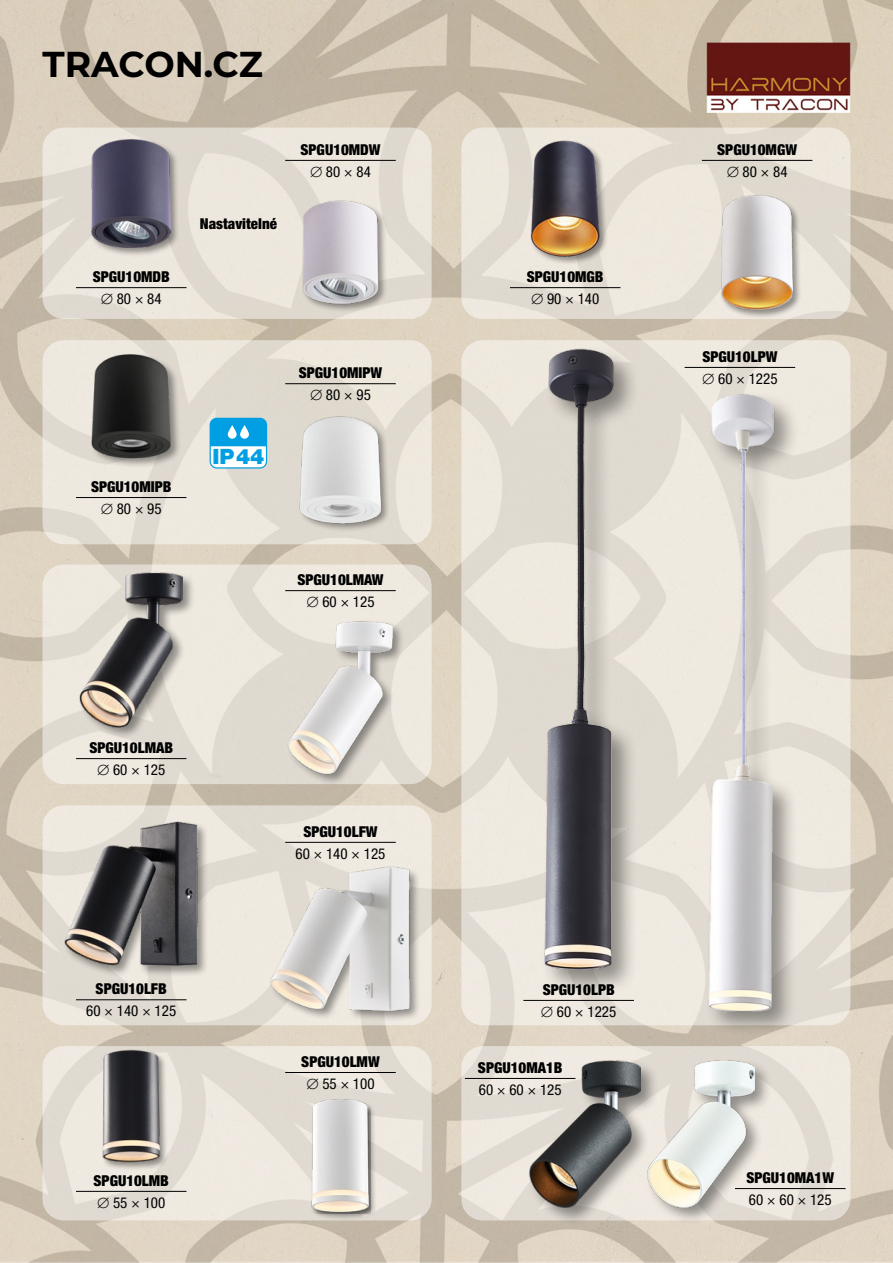
<style>
.page{position:relative;width:893px;height:1263px;background:#fff}
.page>*{position:absolute;margin:0;border:0;box-sizing:border-box;transform-origin:0 0}
.t1{font:700 36px "Montserrat";color:#000}
.t2{font:900 21.15px "Helvetica Neue LT Pro";color:#009fe3}
.t3{font:900 condensed 15px/21.6px "Helvetica Neue LT Pro";color:#000;text-align:center}
.t4{font:condensed 15px "Helvetica Neue LT Pro";color:#000}
.s1{font-weight:400}
</style>
<div class="page">
<img style="left:0;top:0;width:893px;height:1263px">
<div style="left:43px;top:128px;width:389px;height:191px;background:linear-gradient(to right,#e7e1d8,#eae4da);border-radius:21px"></div>
<div style="left:461px;top:128px;width:389px;height:191px;background:linear-gradient(to right,#e8e2d9,#e5ded4);border-radius:21px"></div>
<div style="left:43px;top:340px;width:389px;height:204px;background:linear-gradient(to right,#e9e3db,#e6e0d5);border-radius:21px"></div>
<div style="left:461px;top:340px;width:389px;height:685px;background:linear-gradient(to right,#eae4db,#eae4db);border-radius:21px"></div>
<div style="left:43px;top:564px;width:389px;height:220px;background:linear-gradient(to right,#e9e4db,#ece7dd);border-radius:21px"></div>
<div style="left:43px;top:805px;width:389px;height:220px;background:linear-gradient(to right,#e4dfd6,#eee8df);border-radius:21px"></div>
<div style="left:43px;top:1046px;width:389px;height:174px;background:linear-gradient(to right,#e7e1d8,#e9e3da);border-radius:21px"></div>
<div style="left:461px;top:1046px;width:389px;height:174px;background:linear-gradient(to right,#ebe6dd,#e6e0d8);border-radius:21px"></div>
<div style="left:302px;top:200px;width:85px;height:113px;background:#000;opacity:.4"></div>
<img style="left:301px;top:198px;width:79px;height:109px">
<div style="left:90px;top:138px;width:90px;height:119px;background:#000;opacity:.4"></div>
<img style="left:92px;top:139px;width:79px;height:109px">
<div style="left:531px;top:140px;width:77px;height:125px;background:#000;opacity:.4"></div>
<img style="left:530px;top:139px;width:71px;height:119px">
<div style="left:91px;top:353px;width:91px;height:116px;background:#000;opacity:.4"></div>
<img style="left:90px;top:352px;width:83px;height:109px">
<div style="left:720px;top:194px;width:82px;height:125px;background:#000;opacity:.4"></div>
<img style="left:720px;top:193px;width:75px;height:119px">
<div style="left:299px;top:415px;width:92px;height:118px;background:#000;opacity:.4"></div>
<img style="left:299px;top:416px;width:83px;height:108px">
<div style="left:705px;top:391px;width:95px;height:646px;background:#000;opacity:.4"></div>
<img style="left:703px;top:390px;width:74px;height:625px">
<div style="left:541px;top:345px;width:99px;height:650px;background:#000;opacity:.4"></div>
<img style="left:541px;top:346px;width:75px;height:625px">
<div style="left:287px;top:620px;width:118px;height:166px;background:#000;opacity:.4"></div>
<img style="left:287px;top:620px;width:107px;height:155px">
<div style="left:78px;top:571px;width:117px;height:168px;background:#000;opacity:.4"></div>
<img style="left:79px;top:573px;width:104px;height:154px">
<div style="left:269px;top:865px;width:152px;height:157px;background:#000;opacity:.4"></div>
<img style="left:269px;top:865px;width:143px;height:148px">
<div style="left:63px;top:820px;width:146px;height:157px;background:#000;opacity:.4"></div>
<img style="left:62px;top:819px;width:138px;height:149px">
<div style="left:102px;top:1049px;width:66px;height:122px;background:#000;opacity:.4"></div>
<img style="left:101px;top:1049px;width:60px;height:115px">
<div style="left:311px;top:1098px;width:66px;height:122px;background:#000;opacity:.4"></div>
<img style="left:311px;top:1098px;width:59px;height:115px">
<div style="left:645px;top:1058px;width:127px;height:167px;background:#000;opacity:.4"></div>
<img style="left:659px;top:1060px;width:95px;height:147px">
<div style="left:528px;top:1058px;width:131px;height:167px;background:#000;opacity:.4"></div>
<img style="left:530px;top:1060px;width:111px;height:147px">
<svg style="left:210px;top:418px;width:57px;height:51px"></svg>
<svg style="left:228px;top:425px;width:9px;height:14px"></svg>
<svg style="left:240px;top:425px;width:9px;height:14px"></svg>
<hr style="left:285px;top:160px;width:111px;height:1px;background:#000">
<hr style="left:76px;top:287px;width:110px;height:1px;background:#000">
<hr style="left:510px;top:287px;width:110px;height:1px;background:#000">
<hr style="left:702px;top:160px;width:110px;height:1px;background:#000">
<hr style="left:285px;top:383px;width:111px;height:1px;background:#000">
<hr style="left:76px;top:497px;width:110px;height:1px;background:#000">
<hr style="left:523px;top:1000px;width:111px;height:1px;background:#000">
<hr style="left:685px;top:367px;width:110px;height:1px;background:#000">
<hr style="left:285px;top:590px;width:111px;height:1px;background:#000">
<hr style="left:76px;top:758px;width:110px;height:1px;background:#000">
<hr style="left:285px;top:842px;width:111px;height:1px;background:#000">
<hr style="left:76px;top:999px;width:110px;height:1px;background:#000">
<hr style="left:285px;top:1072px;width:111px;height:1px;background:#000">
<hr style="left:76px;top:1191px;width:110px;height:1px;background:#000">
<hr style="left:465px;top:1078px;width:110px;height:1px;background:#000">
<hr style="left:735px;top:1188px;width:111px;height:1px;background:#000">
<h1 class="t1" style="left:43px;top:39px;width:222px">TRACON.CZ</h1>
<p class="t3" style="left:200px;top:212px;width:79px">Nastavitelné</p>
<p class="t3" style="left:301px;top:139px;width:81px">SPGU10MDW ∅ <span class="s1">80 × 84</span></p>
<p class="t3" style="left:93px;top:266px;width:78px">SPGU10MDB ∅ <span class="s1">80 × 84</span></p>
<p class="t3" style="left:527px;top:266px;width:78px;text-align:left">SPGU10MGB ∅ <span class="s1">90 × 140</span></p>
<p class="t3" style="left:91px;top:476px;width:82px">SPGU10MIPB ∅ <span class="s1">80 × 95</span></p>
<h2 class="t2" style="left:212px;top:444px;width:54px">IP44</h2>
<p class="t3" style="left:299px;top:362px;width:85px">SPGU10MIPW ∅ <span class="s1">80 × 95</span></p>
<p class="t3" style="left:297px;top:569px;width:88px">SPGU10LMAW ∅ <span class="s1">60 × 125</span></p>
<p class="t3" style="left:89px;top:737px;width:85px">SPGU10LMAB ∅ <span class="s1">60 × 125</span></p>
<p class="t3" style="left:96px;top:978px;width:73px">SPGU10LFB</p>
<p class="t4" style="left:86px;top:1002px;width:92px">60 × 140 × 125</p>
<p class="t3" style="left:94px;top:1169px;width:77px;text-align:left">SPGU10LMB ∅ <span class="s1">55 × 100</span></p>
<p class="t3" style="left:303px;top:820px;width:76px">SPGU10LFW</p>
<p class="t4" style="left:295px;top:844px;width:92px">60 × 140 × 125</p>
<p class="t3" style="left:301px;top:1051px;width:80px">SPGU10LMW ∅ <span class="s1">55 × 100</span></p>
<p class="t3" style="left:541px;top:978px;width:77px;text-align:left">SPGU10LPB ∅ <span class="s1">60 × 1225</span></p>
<p class="t3" style="left:478px;top:1056px;width:86px">SPGU10MA1B</p>
<p class="t4" style="left:479px;top:1080px;width:84px">60 × 60 × 125</p>
<p class="t3" style="left:717px;top:139px;width:81px">SPGU10MGW ∅ <span class="s1">80 × 84</span></p>
<p class="t3" style="left:702px;top:346px;width:77px;text-align:left">SPGU10LPW ∅ <span class="s1">60 × 1225</span></p>
<p class="t3" style="left:746px;top:1167px;width:89px">SPGU10MA1W</p>
<p class="t4" style="left:749px;top:1191px;width:84px">60 × 60 × 125</p>
</div>
